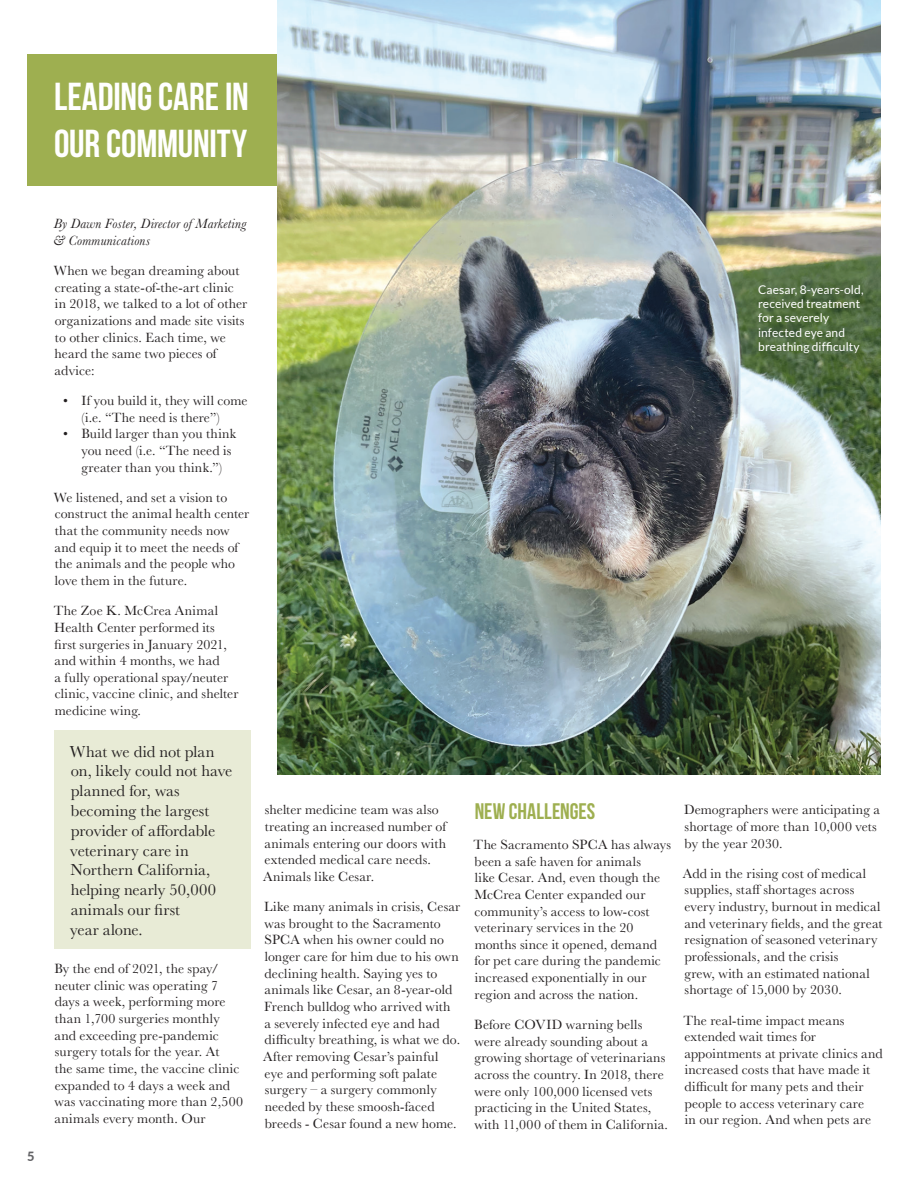
<style>
.page{position:relative;width:918px;height:1188px;background:#fff}
.page>*{position:absolute;margin:0;border:0;box-sizing:border-box;transform-origin:0 0}
.t1{font:39px/46.8px "Bebas Neue";letter-spacing:-.005em;color:#fff}
.t2{font:22.5px "Bebas Neue";letter-spacing:.005em;color:#9eaf50}
.t3{font:16.5px/19.8px "Baskerville";letter-spacing:.005em;color:#231f20}
.t4{font:13.8px/16.6px "Baskerville";letter-spacing:.01em;color:#231f20}
.t5{font:italic 13.8px/16.6px "Baskerville";letter-spacing:.02em;color:#231f20}
.t6{font:800 12.75px "Lato";color:#636366}
.t7{font:12px/14.4px "Lato";letter-spacing:.005em;color:#fff}
</style>
<div class="page">
<div style="left:27px;top:54px;width:379px;height:132px;background:#9eaf50"></div>
<img style="left:277px;top:0;width:603px;height:775px">
<div style="left:54px;top:730px;width:196px;height:219px;background:#e8ebd6"></div>
<p class="t1" style="left:54px;top:73px;width:196px">LEADING CARE IN<br>OUR COMMUNITY</p>
<p class="t6" style="left:27px;top:1147px;width:9px">5</p>
<p class="t5" style="left:53px;top:215px;width:195px">By Dawn Foster, Director of Marketing &amp; Communications</p>
<p class="t4" style="left:54px;top:262px;width:195px">When we began dreaming about creating a state-of-the-art clinic in 2018, we talked to a lot of other organizations and made site visits to other clinics. Each time, we heard the same two pieces of advice:</p>
<p class="t4" style="left:82px;top:392px;width:168px;text-indent:-18px">• If you build it, they will come (i.e. “The need is there”)</p>
<p class="t4" style="left:81px;top:426px;width:156px;text-indent:-18px">• Build larger than you think you need (i.e. “The need is greater than you think.”)</p>
<p class="t4" style="left:54px;top:489px;width:197px">We listened, and set a vision to construct the animal health center that the community needs now and equip it to meet the needs of the animals and the people who love them in the future.</p>
<p class="t4" style="left:54px;top:603px;width:186px">The Zoe K. McCrea Animal<br>Health Center performed its first surgeries in January 2021, and within 4 months, we had<br>a fully operational spay/neuter clinic, vaccine clinic, and shelter medicine wing.</p>
<p class="t3" style="left:70px;top:742px;width:164px">What we did not plan on, likely could not have planned for, was becoming the largest provider of affordable veterinary care in<br>Northern California, helping nearly 50,000 animals our first<br>year alone.</p>
<p class="t4" style="left:54px;top:960px;width:190px">By the end of 2021, the spay/ neuter clinic was operating 7 days a week, performing more than 1,700 surgeries monthly and exceeding pre-pandemic surgery totals for the year. At<br>the same time, the vaccine clinic expanded to 4 days a week and was vaccinating more than 2,500 animals every month. Our</p>
<p class="t7" style="left:758px;top:282px;width:107px">Caesar, 8-years-old, received treatment for a severely infected eye and breathing difficulty</p>
<p class="t4" style="left:263px;top:802px;width:185px">shelter medicine team was also treating an increased number of animals entering our doors with extended medical care needs.<br>Animals like Cesar.</p>
<p class="t4" style="left:263px;top:899px;width:199px">Like many animals in crisis, Cesar was brought to the Sacramento<br>SPCA when his owner could no longer care for him due to his own declining health. Saying yes to animals like Cesar, an 8-year-old<br>French bulldog who arrived with<br>a severely infected eye and had difficulty breathing, is what we do.<br>After removing Cesar’s painful eye and performing soft palate surgery – a surgery commonly needed by these smoosh-faced breeds - Cesar found a new home.</p>
<p class="t2" style="left:475px;top:799px;width:122px">NEW CHALLENGES</p>
<p class="t4" style="left:474px;top:836px;width:199px">The Sacramento SPCA has always been a safe haven for animals<br>like Cesar. And, even though the<br>McCrea Center expanded our community’s access to low-cost veterinary services in the 20 months since it opened, demand for pet care during the pandemic increased exponentially in our region and across the nation.</p>
<p class="t4" style="left:474px;top:1016px;width:195px">Before COVID warning bells were already sounding about a growing shortage of veterinarians across the country. In 2018, there were only 100,000 licensed vets practicing in the United States, with 11,000 of them in California.</p>
<p class="t4" style="left:684px;top:802px;width:197px">Demographers were anticipating a shortage of more than 10,000 vets by the year 2030.</p>
<p class="t4" style="left:683px;top:865px;width:201px">Add in the rising cost of medical supplies, staff shortages across every industry, burnout in medical and veterinary fields, and the great resignation of seasoned veterinary professionals, and the crisis<br>grew, with an estimated national shortage of 15,000 by 2030.</p>
<p class="t4" style="left:684px;top:1012px;width:201px">The real-time impact means extended wait times for appointments at private clinics and increased costs that have made it difficult for many pets and their people to access veterinary care<br>in our region. And when pets are</p>
</div>
